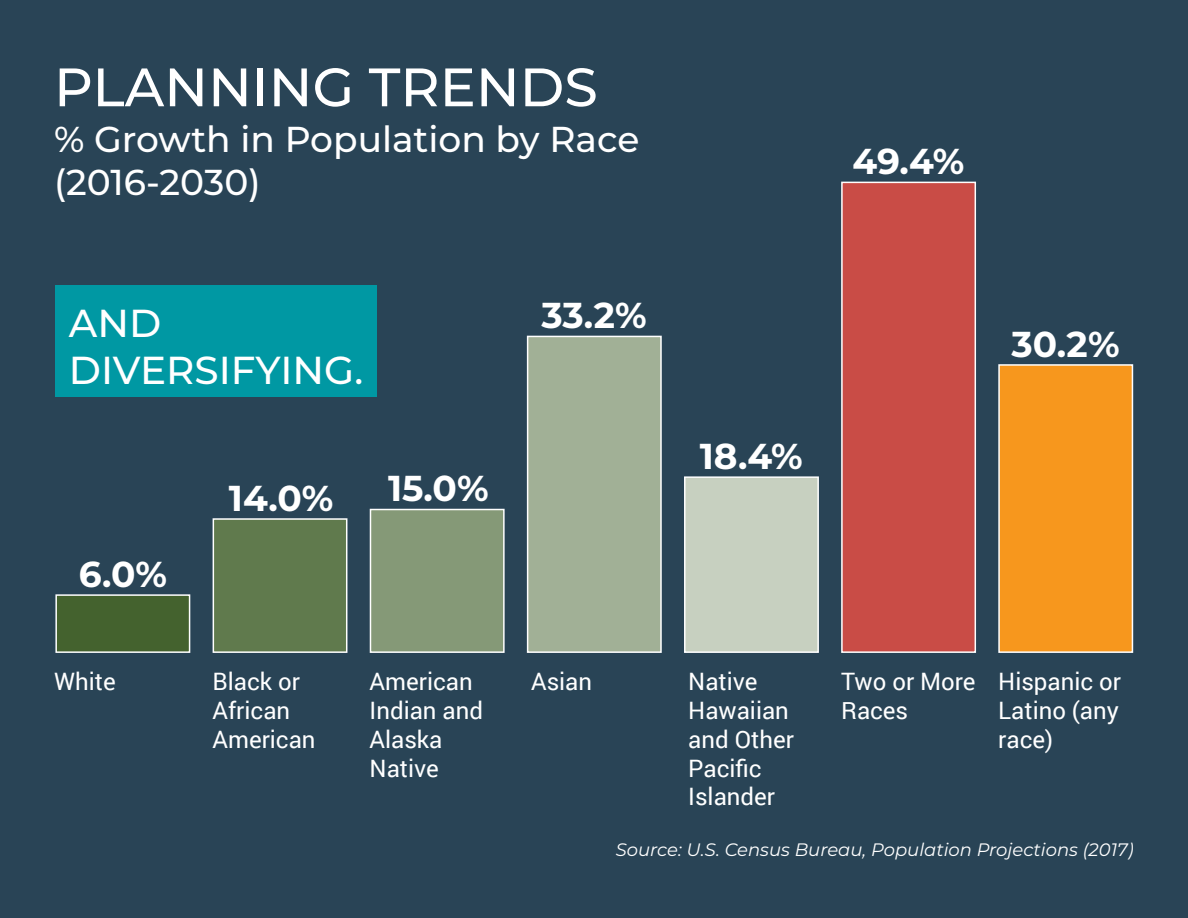
<style>
.page{position:relative;width:1188px;height:918px;background:#294456}
.page>*{position:absolute;margin:0;border:0;box-sizing:border-box;transform-origin:0 0}
.t1{font:500 54px "Montserrat";color:#fff}
.t2{font:500 39px/46.8px "Montserrat";color:#fff}
.t3{font:500 36px/43.2px "Montserrat";color:#fff}
.Slide_text{font:700 36px "Montserrat";color:#fff}
.Labels{font:24px/28.8px "Roboto";color:#fff}
.Citation{font:italic 18px "Montserrat";color:#fff}
</style>
<div class="page">
<div style="left:55px;top:286px;width:322px;height:111px;background:#0098a3"></div>
<div style="left:998px;top:364px;width:135px;height:289px;background:#f7971d;border:2px solid #fff"></div>
<div style="left:841px;top:182px;width:135px;height:471px;background:#c94c46;border:2px solid #fff"></div>
<div style="left:684px;top:476px;width:135px;height:177px;background:#c7d0c0;border:2px solid #fff"></div>
<div style="left:527px;top:336px;width:135px;height:317px;background:#a1b096;border:2px solid #fff"></div>
<div style="left:370px;top:509px;width:135px;height:144px;background:#859977;border:2px solid #fff"></div>
<div style="left:213px;top:518px;width:134px;height:135px;background:#607a4d;border:2px solid #fff"></div>
<div style="left:55px;top:594px;width:135px;height:59px;background:#44622e;border:2px solid #fff"></div>
<p class="t1" style="left:54px;top:49px;width:545px">PLANNING TRENDS</p>
<p class="t3" style="left:54px;top:116px;width:587px">% Growth in Population by Race (2016-2030)</p>
<p class="t2" style="left:69px;top:298px;width:296px">AND<br>DIVERSIFYING.</p>
<p class="Slide_text" style="left:79px;top:548px;width:90px">6.0%</p>
<p class="Slide_text" style="left:229px;top:472px;width:106px">14.0%</p>
<p class="Slide_text" style="left:388px;top:462px;width:102px">15.0%</p>
<p class="Slide_text" style="left:541px;top:289px;width:107px">33.2%</p>
<p class="Slide_text" style="left:853px;top:135px;width:113px">49.4%</p>
<p class="Slide_text" style="left:700px;top:430px;width:104px">18.4%</p>
<p class="Slide_text" style="left:1011px;top:318px;width:110px">30.2%</p>
<p class="Labels" style="left:54px;top:666px;width:63px">White</p>
<p class="Labels" style="left:213px;top:666px;width:105px">Black or<br>African<br>American</p>
<p class="Labels" style="left:370px;top:666px;width:115px">American<br>Indian and<br>Alaska<br>Native</p>
<p class="Labels" style="left:688px;top:666px;width:107px">Native<br>Hawaiian and Other<br>Pacific<br>Islander</p>
<p class="Labels" style="left:841px;top:666px;width:136px">Two or More<br>Races</p>
<p class="Labels" style="left:998px;top:666px;width:124px;text-align:justify">Hispanic or Latino (any race)</p>
<p class="Labels" style="left:531px;top:666px;width:62px">Asian</p>
<p class="Citation" style="left:616px;top:837px;width:519px">Source: U.S. Census Bureau, Population Projections (2017)</p>
</div>
